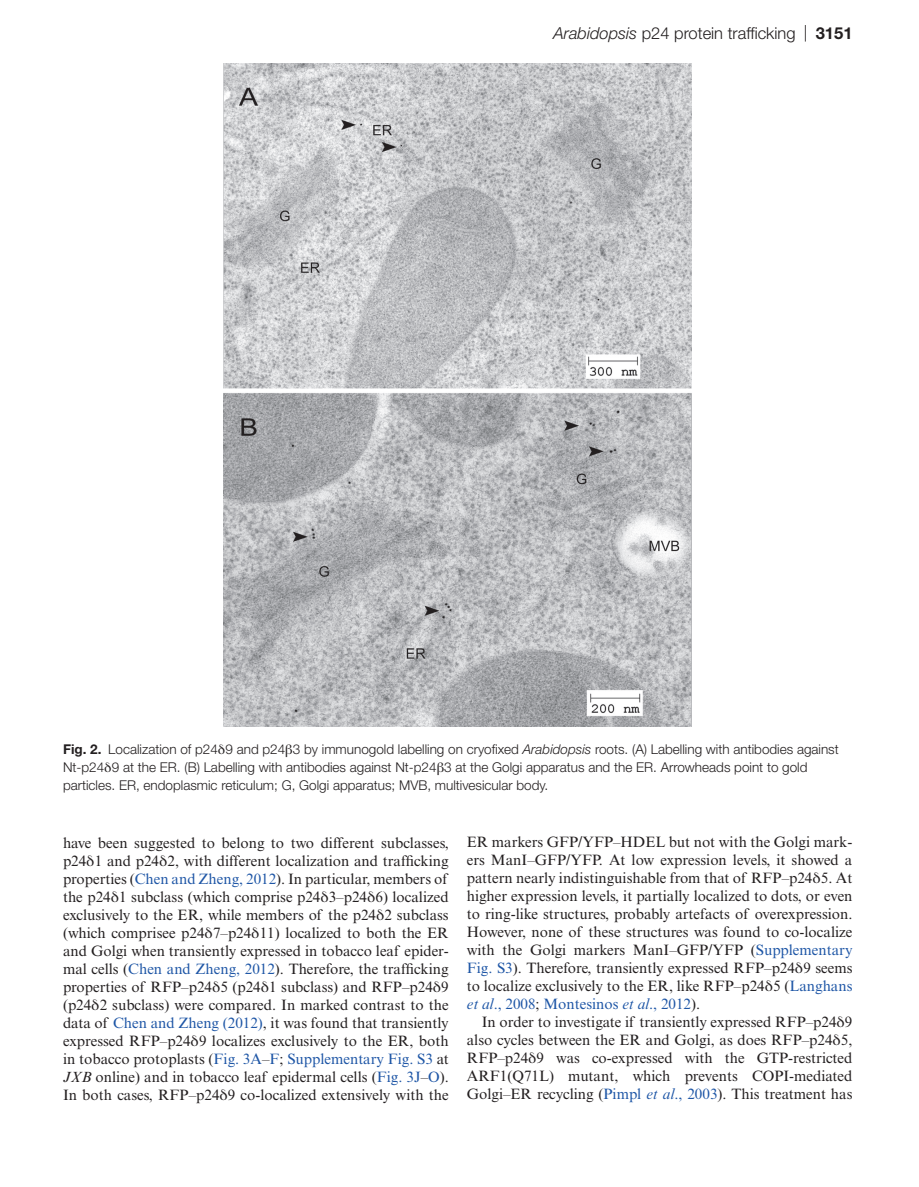
<style>
.page{position:relative;width:919px;height:1187px;background:#fff}
.page>*{position:absolute;margin:0;border:0;box-sizing:border-box;transform-origin:0 0}
.t1{font:300 16.5px "Helvetica Neue LT Std";color:#231f20}
.t2{font:15px/18px "Times New Roman MT Std";color:#231f20;text-align:justify}
.t3{font:300 13.5px/18px "Helvetica Neue LT Std";color:#231f20}
.s1{font-style:italic}
.s2{font-weight:700}
.s3{font-family:"Gandhari Unicode";font-weight:400}
.s4{font-family:"Gandhari Unicode"}
.s5{color:#1e56a6}
.s6{font-style:italic;color:#1e56a6}
</style>
<div class="page">
<img style="left:224px;top:63px;width:468px;height:663px">
<p class="t1" style="left:553px;top:23px;width:300px"><span class="s1">Arabidopsis</span> p24 protein trafficking | <span class="s2">3151</span></p>
<p class="t3" style="left:63px;top:739px;width:777px"><span class="s2">Fig. 2.</span> Localization of p24<span class="s3">δ</span>9 and p24<span class="s3">β</span>3 by immunogold labelling on cryofixed <span class="s1">Arabidopsis</span> roots. (A) Labelling with antibodies against<br>Nt-p24<span class="s3">δ</span>9 at the ER. (B) Labelling with antibodies against Nt-p24<span class="s3">β</span>3 at the Golgi apparatus and the ER. Arrowheads point to gold particles. ER, endoplasmic reticulum; G, Golgi apparatus; MVB, multivesicular body.</p>
<p class="t2" style="left:63px;top:834px;width:387px">have been suggested to belong to two different subclasses, p24<span class="s4">δ</span>1 and p24<span class="s4">δ</span>2, with different localization and trafficking properties (<span class="s5">Chen and Zheng, 2012</span>). In particular, members of the p24<span class="s4">δ</span>1 subclass (which comprise p24<span class="s4">δ</span>3–p24<span class="s4">δ</span>6) localized exclusively to the ER, while members of the p24<span class="s4">δ</span>2 subclass (which comprisee p24<span class="s4">δ</span>7–p24<span class="s4">δ</span>11) localized to both the ER and Golgi when transiently expressed in tobacco leaf epider&shy;mal cells (<span class="s5">Chen and Zheng, 2012</span>). Therefore, the trafficking properties of RFP–p24<span class="s4">δ</span>5 (p24<span class="s4">δ</span>1 subclass) and RFP–p24<span class="s4">δ</span>9 (p24<span class="s4">δ</span>2 subclass) were compared. In marked contrast to the data of <span class="s5">Chen and Zheng (2012)</span>, it was found that transiently expressed RFP–p24<span class="s4">δ</span>9 localizes exclusively to the ER, both in tobacco protoplasts (<span class="s5">Fig. 3A</span>–<span class="s5">F</span>; <span class="s5">Supplementary Fig. S3</span> at <span class="s1">JXB</span> online) and in tobacco leaf epidermal cells (<span class="s5">Fig. 3J</span>–<span class="s5">O</span>).<br>In both cases, RFP–p24<span class="s4">δ</span>9 co-localized extensively with the</p>
<p class="t2" style="left:466px;top:832px;width:387px">ER markers GFP/YFP–HDEL but not with the Golgi mark&shy;ers ManI–GFP/YFP. At low expression levels, it showed a pattern nearly indistinguishable from that of RFP–p24<span class="s4">δ</span>5. At higher expression levels, it partially localized to dots, or even to ring-like structures, probably artefacts of overexpression.<br>However, none of these structures was found to co-localize with the Golgi markers ManI–GFP/YFP (<span class="s5">Supplementary Fig. S3</span>). Therefore, transiently expressed RFP–p24<span class="s4">δ</span>9 seems to localize exclusively to the ER, like RFP–p24<span class="s4">δ</span>5 (<span class="s5">Langhans </span><span class="s6">et al</span><span class="s5">., 2008</span>; <span class="s5">Montesinos</span> <span class="s6">et al</span><span class="s5">., 2012</span>).</p>
<p class="t2" style="left:466px;top:1012px;width:387px;text-indent:15px">In order to investigate if transiently expressed RFP–p24<span class="s4">δ</span>9 also cycles between the ER and Golgi, as does RFP–p24<span class="s4">δ</span>5, RFP–p24<span class="s4">δ</span>9 was co-expressed with the GTP-restricted ARF1(Q71L) mutant, which prevents COPI-mediated Golgi–ER recycling (<span class="s5">Pimpl</span> <span class="s6">et al</span><span class="s5">., 2003</span>). This treatment has</p>
</div>
